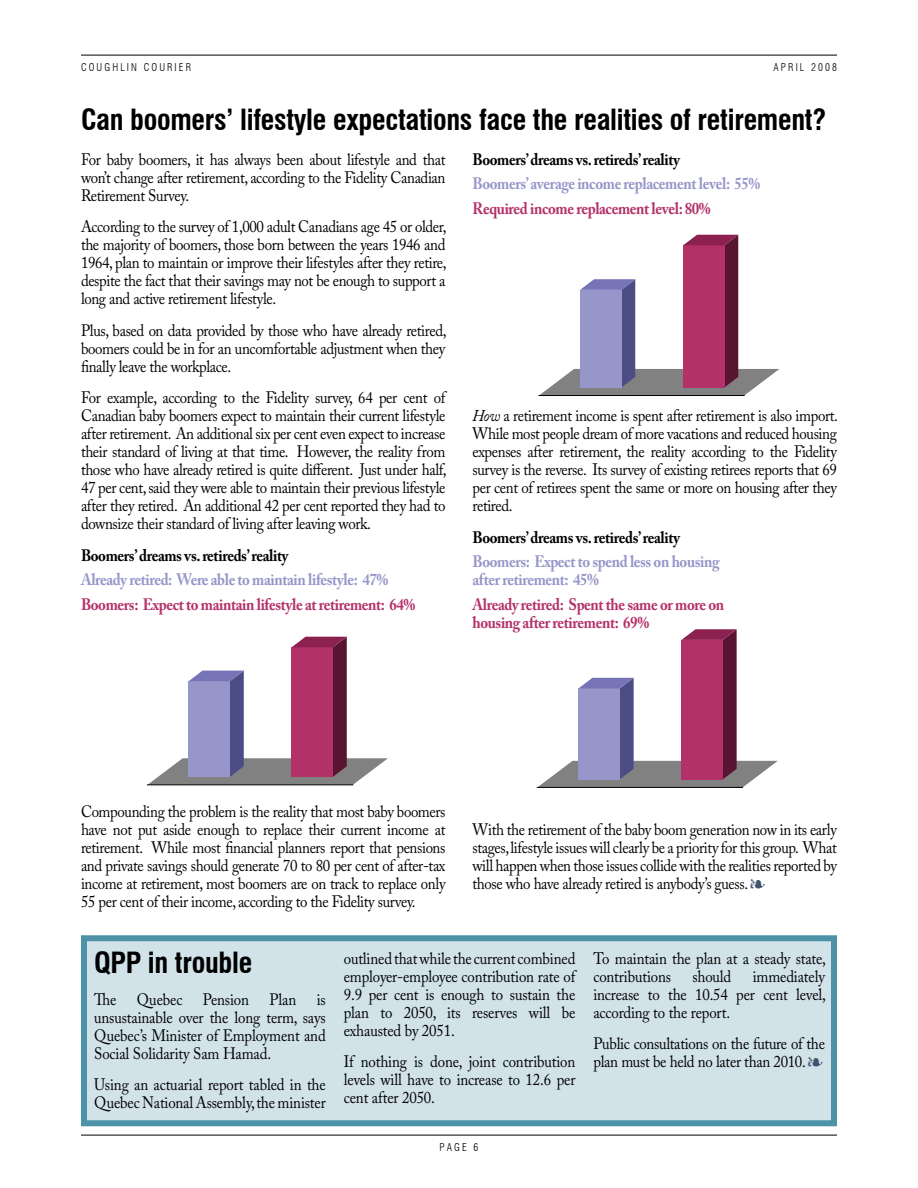
<style>
.page{position:relative;width:918px;height:1188px;background:#fff}
.page>*{position:absolute;margin:0;border:0;box-sizing:border-box;transform-origin:0 0}
.t1{font:700 condensed 28.5px "Swiss 721 BT";letter-spacing:-.01em;color:#000}
.t2{font:16.5px/18px "Adobe Caslon Pro";letter-spacing:-.02em;color:#000;text-align:justify;scale:.9 1}
.t3{font:700 16.5px/18px "Adobe Caslon Pro";letter-spacing:-.025em;color:#b43169;scale:.9 1}
.t4{font:700 16.5px/18px "Adobe Caslon Pro";letter-spacing:-.025em;color:#9696ca;scale:.9 1}
.t5{font:700 16.5px "Adobe Caslon Pro";letter-spacing:-.025em;color:#000;scale:.9 1}
.t6{font:300 condensed 10.5px "Swiss 721 BT";letter-spacing:.2em;color:#000}
.s1{font-style:italic}
.s2{color:#42526d}
</style>
<div class="page">
<hr style="left:81px;top:1135px;width:756px;height:1px;background:#000">
<hr style="left:81px;top:55px;width:756px;height:1px;background:#000">
<div style="left:81px;top:935px;width:756px;height:191px;background:#d2e2e9;border:6px solid #4e92a7"></div>
<svg style="left:147px;top:637px;width:241px;height:148px"></svg>
<hr style="left:147px;top:785px;width:206px;height:1px;background:#010101">
<svg style="left:540px;top:235px;width:239px;height:161px"></svg>
<hr style="left:539px;top:395px;width:205px;height:1px;background:#010101">
<svg style="left:537px;top:629px;width:241px;height:158px"></svg>
<hr style="left:537px;top:787px;width:206px;height:1px;background:#010101">
<p class="t6" style="left:81px;top:61px;width:112px">COUGHLIN COURIER</p>
<p class="t6" style="left:774px;top:61px;width:65px">APRIL 2008</p>
<h1 class="t1" style="left:81px;top:102px;width:747px">Can boomers’ lifestyle expectations face the realities of retirement?</h1>
<p class="t2" style="left:81px;top:150px;width:406px">For baby boomers, it has always been about lifestyle and that won’t change after retirement, according to the Fidelity Canadian Retirement Survey.</p>
<p class="t2" style="left:81px;top:217px;width:408px">According to the survey of 1,000 adult Canadians age 45 or older, the majority of boomers, those born between the years 1946 and 1964, plan to maintain or improve their lifestyles after they retire, despite the fact that their savings may not be enough to support a long and active retirement lifestyle.</p>
<p class="t2" style="left:81px;top:321px;width:408px">Plus, based on data provided by those who have already retired, boomers could be in for an uncomfortable adjustment when they finally leave the workplace.</p>
<p class="t2" style="left:81px;top:388px;width:408px">For example, according to the Fidelity survey, 64 per cent of Canadian baby boomers expect to maintain their current lifestyle after retirement. An additional six per cent even expect to increase their standard of living at that time. However, the reality from those who have already retired is quite different. Just under half, 47 per cent, said they were able to maintain their previous lifestyle after they retired. An additional 42 per cent reported they had to downsize their standard of living after leaving work.</p>
<p class="t5" style="left:81px;top:545px;width:232px">Boomers’ dreams vs. retireds’ reality</p>
<p class="t4" style="left:81px;top:571px;width:343px">Already retired: Were able to maintain lifestyle: 47%</p>
<p class="t3" style="left:81px;top:596px;width:373px">Boomers: Expect to maintain lifestyle at retirement: 64%</p>
<p class="t5" style="left:473px;top:149px;width:232px">Boomers’ dreams vs. retireds’ reality</p>
<p class="t4" style="left:473px;top:175px;width:322px">Boomers’ average income replacement level: 55%</p>
<p class="t3" style="left:473px;top:200px;width:266px">Required income replacement level: 80%</p>
<p class="t2" style="left:473px;top:406px;width:408px"><span class="s1">How</span> a retirement income is spent after retirement is also import.<br>While most people dream of more vacations and reduced housing expenses after retirement, the reality according to the Fidelity survey is the reverse. Its survey of existing retirees reports that 69 per cent of retirees spent the same or more on housing after they retired.</p>
<p class="t5" style="left:473px;top:527px;width:232px">Boomers’ dreams vs. retireds’ reality</p>
<p class="t4" style="left:473px;top:553px;width:276px">Boomers: Expect to spend less on housing after retirement: 45%</p>
<p class="t3" style="left:473px;top:596px;width:281px">Already retired: Spent the same or more on housing after retirement: 69%</p>
<p class="t2" style="left:81px;top:802px;width:407px">Compounding the problem is the reality that most baby boomers have not put aside enough to replace their current income at retirement. While most financial planners report that pensions and private savings should generate 70 to 80 per cent of after-tax income at retirement, most boomers are on track to replace only 55 per cent of their income, according to the Fidelity survey.</p>
<p class="t2" style="left:473px;top:820px;width:407px">With the retirement of the baby boom generation now in its early stages, lifestyle issues will clearly be a priority for this group. What will happen when those issues collide with the realities reported by those who have already retired is anybody’s guess. <span class="s2">▪</span></p>
<h1 class="t1" style="left:94px;top:946px;width:160px">QPP in trouble</h1>
<p class="t2" style="left:94px;top:990px;width:259px">The Quebec Pension Plan is unsustainable over the long term, says Quebec’s Minister of Employment and Social Solidarity Sam Hamad.</p>
<p class="t2" style="left:94px;top:1076px;width:259px">Using an actuarial report tabled in the<br>Quebec National Assembly, the minister</p>
<p class="t2" style="left:344px;top:949px;width:259px">outlined that while the current combined employer-employee contribution rate of 9.9 per cent is enough to sustain the plan to 2050, its reserves will be exhausted by 2051.</p>
<p class="t2" style="left:344px;top:1053px;width:259px">If nothing is done, joint contribution levels will have to increase to 12.6 per cent after 2050.</p>
<p class="t6" style="left:440px;top:1141px;width:40px">PAGE 6</p>
<p class="t2" style="left:593px;top:949px;width:260px">To maintain the plan at a steady state, contributions</p>
<p class="t2" style="left:593px;top:967px;width:260px;text-indent:159px">immediately increase to the 10.54 per cent level, according to the report.</p>
<p class="t2" style="left:593px;top:1035px;width:259px">Public consultations on the future of the plan must be held no later than 2010. <span class="s2">▪</span></p>
<p class="t2" style="left:692px;top:967px;width:45px">should</p>
</div>
